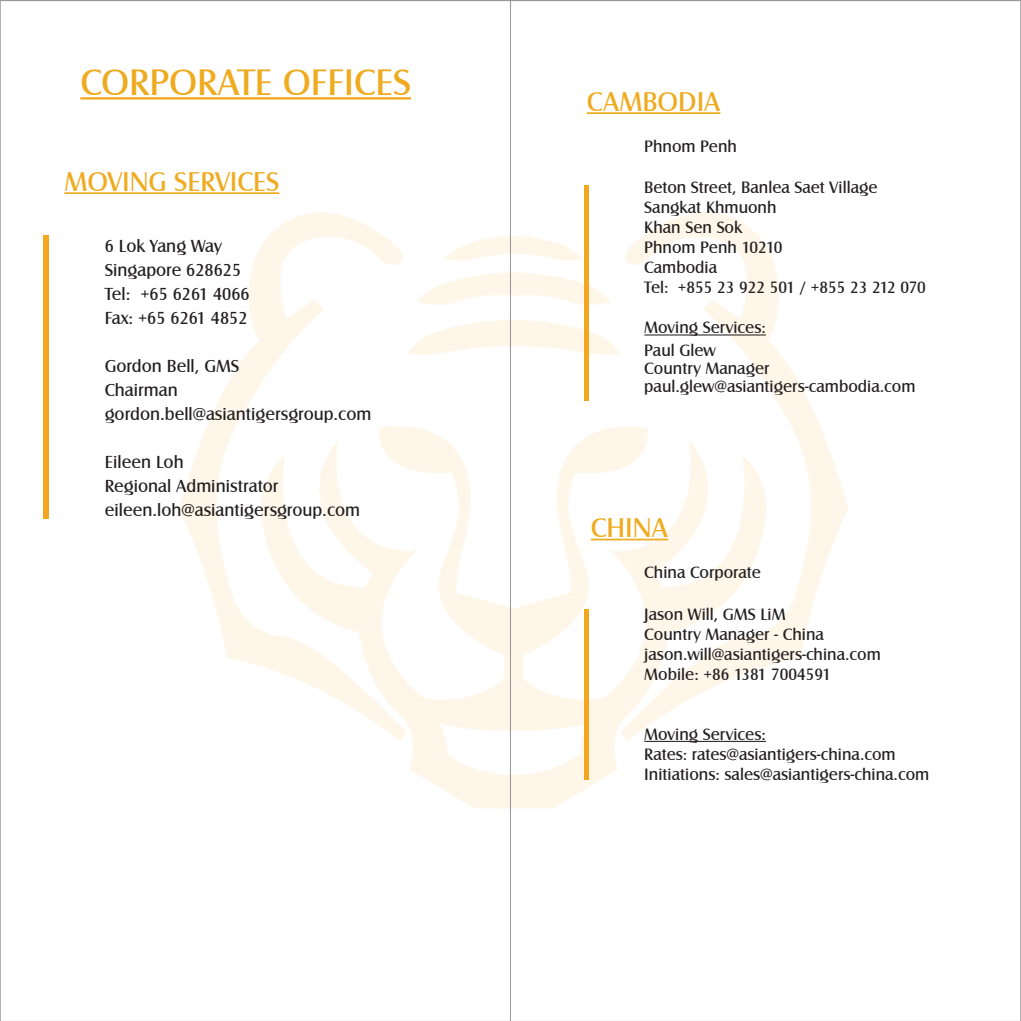
<style>
.page{position:relative;width:1021px;height:1021px;background:#fff}
.page>*{position:absolute;margin:0;border:0;box-sizing:border-box;transform-origin:0 0}
.t1{font:38px "Castle T";color:#efab1f}
.t2{font:28px "Castle T";color:#efab1f}
.t3{font:18px/24px "Castle T";color:#231f20}
.t4{font:17px/20px "Castle T";color:#231f20}
</style>
<div class="page">
<img style="left:179px;top:206px;width:669px;height:603px">
<div style="left:43px;top:235px;width:6px;height:283px;background:#f2a71e"></div>
<hr style="left:64px;top:192px;width:215px;height:2px;background:#efab1f">
<hr style="left:644px;top:334px;width:122px;height:1px;background:#231f20">
<hr style="left:587px;top:112px;width:133px;height:2px;background:#efab1f">
<hr style="left:80px;top:97px;width:331px;height:2px;background:#efab1f">
<hr style="left:584px;top:185px;width:4px;height:215px;background:#f2a71e">
<hr style="left:644px;top:740px;width:122px;height:2px;background:#231f20">
<hr style="left:584px;top:609px;width:4px;height:171px;background:#f2a71e">
<hr style="left:591px;top:538px;width:77px;height:2px;background:#efab1f">
<h1 class="t1" style="left:80px;top:61px;width:332px">CORPORATE OFFICES</h1>
<h2 class="t2" style="left:64px;top:166px;width:216px">MOVING SERVICES</h2>
<p class="t3" style="left:105px;top:234px;width:146px">6 Lok Yang Way<br>Singapore 628625<br>Tel: +65 6261 4066<br>Fax: +65 6261 4852</p>
<p class="t3" style="left:105px;top:354px;width:268px">Gordon Bell, GMS<br>Chairman gordon.bell@asiantigersgroup.com</p>
<p class="t3" style="left:105px;top:450px;width:257px">Eileen Loh<br>Regional Administrator eileen.loh@asiantigersgroup.com</p>
<h2 class="t2" style="left:587px;top:86px;width:135px">CAMBODIA</h2>
<p class="t4" style="left:644px;top:136px;width:94px">Phnom Penh</p>
<p class="t4" style="left:644px;top:178px;width:283px">Beton Street, Banlea Saet Village<br>Sangkat Khmuonh<br>Khan Sen Sok<br>Phnom Penh 10210<br>Cambodia<br>Tel: +855 23 922 501 / +855 23 212 070</p>
<p class="t4" style="left:644px;top:317px;width:123px;line-height:22px">Moving Services:<br>Paul Glew</p>
<p class="t4" style="left:644px;top:359px;width:273px;line-height:18px">Country Manager paul.glew@asiantigers-cambodia.com</p>
<h2 class="t2" style="left:591px;top:512px;width:79px">CHINA</h2>
<p class="t4" style="left:644px;top:563px;width:118px">China Corporate</p>
<p class="t4" style="left:644px;top:604px;width:238px">Jason Will, GMS LiM<br>Country Manager - China jason.will@asiantigers-china.com<br>Mobile: +86 1381 7004591</p>
<p class="t4" style="left:644px;top:724px;width:286px">Moving Services:<br>Rates: rates@asiantigers-china.com<br>Initiations: sales@asiantigers-china.com</p>
</div>
